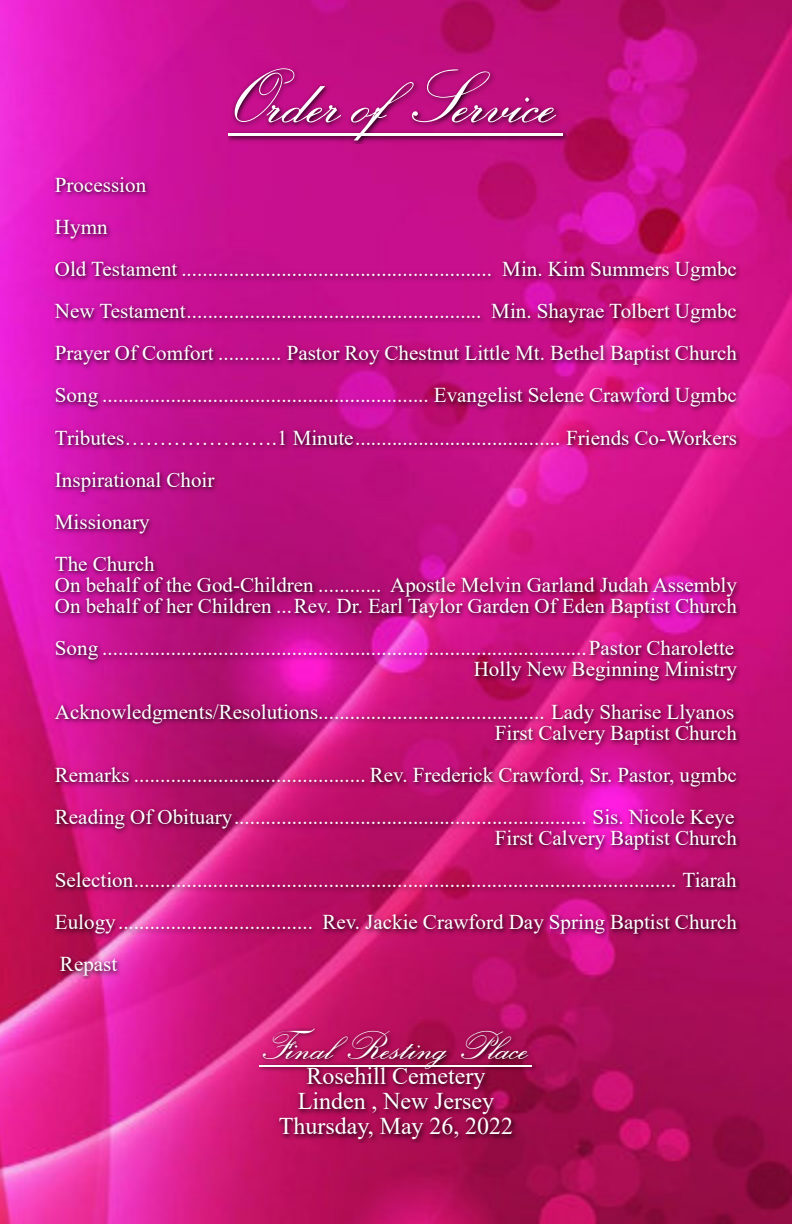
<style>
.page{position:relative;width:792px;height:1224px;background:#fff}
.page>*{position:absolute;margin:0;border:0;box-sizing:border-box;transform-origin:0 0}
.t1{font:72px "Exmouth";color:#fff}
.t2{font:40px "Exmouth";color:#fff}
.t3{font:24px/25px "Times New Roman";color:#fff;text-align:center}
.t4{font:21px/42.2px "Times New Roman";color:#fff}
</style>
<div class="page">
<img style="left:0;top:0;width:792px;height:1224px">
<img style="left:229px;top:68px;width:337px;height:75px">
<hr style="left:229px;top:133px;width:334px;height:3px;background:#fff">
<img style="left:55px;top:177px;width:685px;height:802px">
<img style="left:260px;top:1028px;width:275px;height:114px">
<hr style="left:260px;top:1065px;width:272px;height:1px;background:#fff">
<h1 class="t1" style="left:229px;top:56px;width:336px">Order ofService</h1>
<p class="t4" style="left:55px;top:166px;width:684px">Procession<br>Hymn<br>Old Testament ........................................................... Min. Kim Summers Ugmbc New Testament........................................................ Min. Shayrae Tolbert Ugmbc Prayer Of Comfort ............ Pastor Roy Chestnut Little Mt. Bethel Baptist Church Song .............................................................. Evangelist Selene Crawford Ugmbc Tributes………………….1 Minute....................................... Friends Co-Workers Inspirational Choir<br>Missionary<br>The Church</p>
<p class="t4" style="left:55px;top:577px;width:684px;line-height:21px">On behalf of the God-Children ............ Apostle Melvin Garland Judah Assembly<br>On behalf of her Children ...Rev. Dr. Earl Taylor Garden Of Eden Baptist Church</p>
<p class="t4" style="left:55px;top:640px;width:684px;line-height:21px;text-align:right">Song ............................................................................................Pastor Charolette<br>Holly New Beginning Ministry</p>
<p class="t4" style="left:55px;top:703px;width:684px;line-height:21px;text-align:right">Acknowledgments/Resolutions........................................... Lady Sharise Llyanos<br>First Calvery Baptist Church</p>
<p class="t4" style="left:55px;top:756px;width:684px">Remarks ............................................ Rev. Frederick Crawford, Sr. Pastor, ugmbc<br>Reading Of Obituary................................................................... Sis. Nicole Keye</p>
<p class="t4" style="left:55px;top:819px;width:684px;text-align:justify;text-indent:440px">First Calvery Baptist Church Selection....................................................................................................... Tiarah Eulogy..................................... Rev. Jackie Crawford Day Spring Baptist Church Repast</p>
<h2 class="t2" style="left:260px;top:1022px;width:274px">Final Resting Place</h2>
<p class="t3" style="left:279px;top:1066px;width:236px">Rosehill Cemetery<br>Linden , New Jersey<br>Thursday, May 26, 2022</p>
</div>
